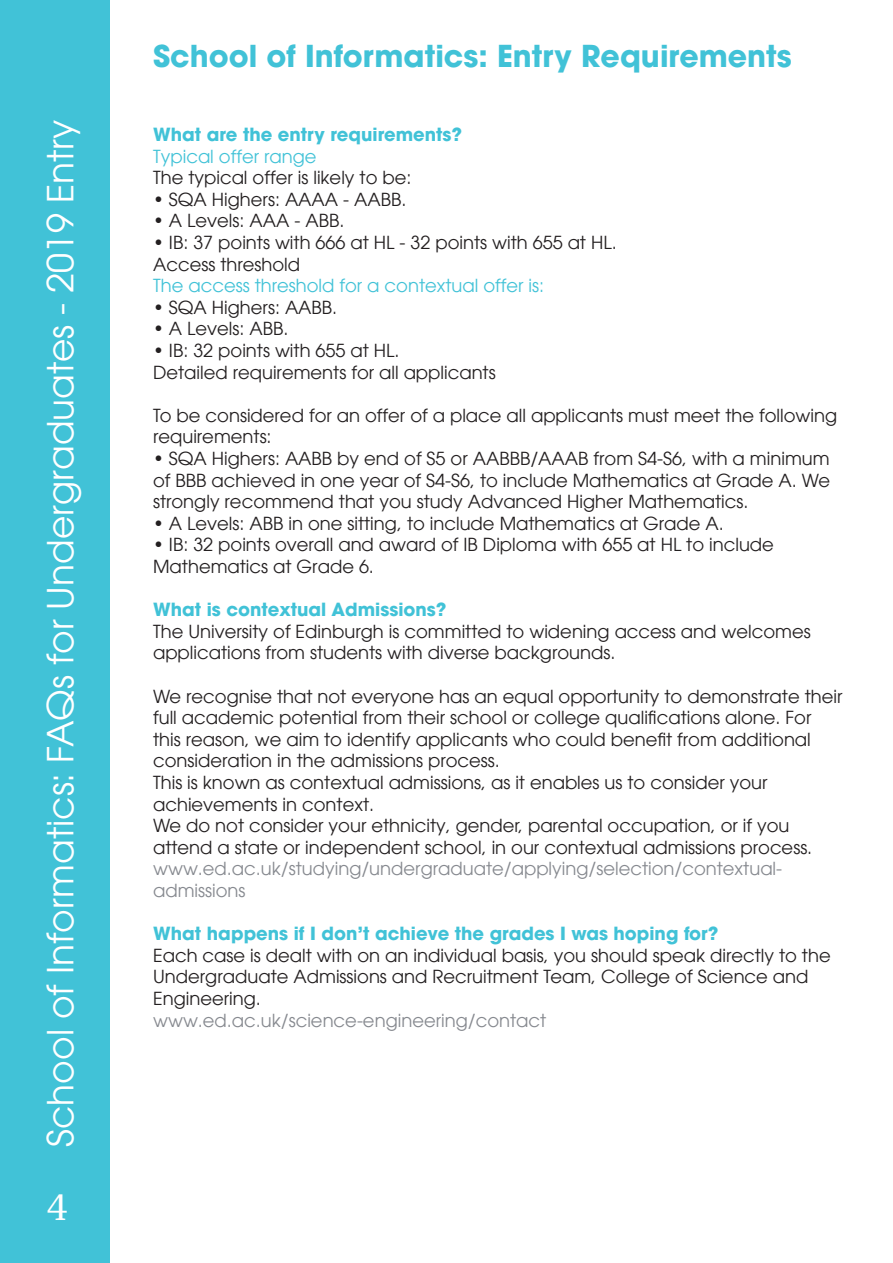
<style>
.page{position:relative;width:893px;height:1263px;background:#fff}
.page>*{position:absolute;margin:0;border:0;box-sizing:border-box;transform-origin:0 0}
.t1{font:39.3px "Bagatela";color:#fff}
.t2{font:36px "Avant Garde LT";color:#fff}
.t3{font:700 30px "Avant Garde LT";color:#41c2d7}
.t4{font:18px/21.6px "Avant Garde LT";color:#231f20}
.t5{font:18px/21.6px "Avant Garde LT";color:#86898f}
.t6{font:700 18px "Avant Garde LT";color:#41c2d7}
.t7{font:18px "Avant Garde LT";color:#41c2d7}
</style>
<div class="page">
<div style="left:0;top:0;width:109px;height:1263px;background:#41c2d7"></div>
<p class="t2" style="left:39px;top:1147px;width:1029px;rotate:-90deg">School of Informatics: FAQs for Undergraduates - 2019 Entry</p>
<p class="t1" style="left:47px;top:1178px;width:22px">4</p>
<p class="t3" style="left:153px;top:36px;width:640px">School of Informatics: Entry Requirements</p>
<p class="t6" style="left:153px;top:123px;width:311px">What are the entry requirements?</p>
<p class="t7" style="left:153px;top:145px;width:165px">Typical offer range</p>
<p class="t4" style="left:153px;top:167px;width:260px">The typical offer is likely to be:</p>
<p class="t4" style="left:153px;top:188px;width:255px">• SQA Highers: AAAA - AABB.</p>
<p class="t4" style="left:153px;top:210px;width:193px">• A Levels: AAA - ABB.</p>
<p class="t4" style="left:153px;top:231px;width:465px">• IB: 37 points with 666 at HL - 32 points with 655 at HL.</p>
<p class="t4" style="left:153px;top:253px;width:149px">Access threshold</p>
<p class="t7" style="left:153px;top:275px;width:393px">The access threshold for a contextual offer is:</p>
<p class="t4" style="left:153px;top:296px;width:186px">• SQA Highers: AABB.</p>
<p class="t4" style="left:153px;top:318px;width:137px">• A Levels: ABB.</p>
<p class="t4" style="left:153px;top:339px;width:248px">• IB: 32 points with 655 at HL.</p>
<p class="t4" style="left:153px;top:361px;width:344px">Detailed requirements for all applicants</p>
<p class="t4" style="left:153px;top:404px;width:686px">To be considered for an offer of a place all applicants must meet the following requirements:</p>
<p class="t4" style="left:153px;top:447px;width:678px;text-align:justify">• SQA Highers: AABB by end of S5 or AABBB/AAAB from S4-S6, with a minimum of BBB achieved in one year of S4-S6, to include Mathematics at Grade A. We strongly recommend that you study Advanced Higher Mathematics.</p>
<p class="t4" style="left:153px;top:512px;width:572px">• A Levels: ABB in one sitting, to include Mathematics at Grade A.</p>
<p class="t4" style="left:153px;top:534px;width:622px">• IB: 32 points overall and award of IB Diploma with 655 at HL to include<br>Mathematics at Grade 6.</p>
<p class="t6" style="left:153px;top:598px;width:295px">What is contextual Admissions?</p>
<p class="t4" style="left:153px;top:620px;width:659px">The University of Edinburgh is committed to widening access and welcomes applications from students with diverse backgrounds.</p>
<p class="t4" style="left:153px;top:685px;width:691px">We recognise that not everyone has an equal opportunity to demonstrate their full academic potential from their school or college qualifications alone. For this reason, we aim to identify applicants who could benefit from additional consideration in the admissions process.</p>
<p class="t4" style="left:153px;top:771px;width:616px">This is known as contextual admissions, as it enables us to consider your achievements in context.</p>
<p class="t4" style="left:153px;top:815px;width:661px">We do not consider your ethnicity, gender, parental occupation, or if you attend a state or independent school, in our contextual admissions process.</p>
<p class="t5" style="left:153px;top:858px;width:631px">www.ed.ac.uk/studying/undergraduate/applying/selection/contextual&shy;admissions</p>
<p class="t6" style="left:153px;top:922px;width:567px">What happens if I don’t achieve the grades I was hoping for?</p>
<p class="t4" style="left:153px;top:944px;width:679px">Each case is dealt with on an individual basis, you should speak directly to the<br>Undergraduate Admissions and Recruitment Team, College of Science and<br>Engineering.</p>
<p class="t5" style="left:153px;top:1009px;width:395px">www.ed.ac.uk/science-engineering/contact</p>
</div>
